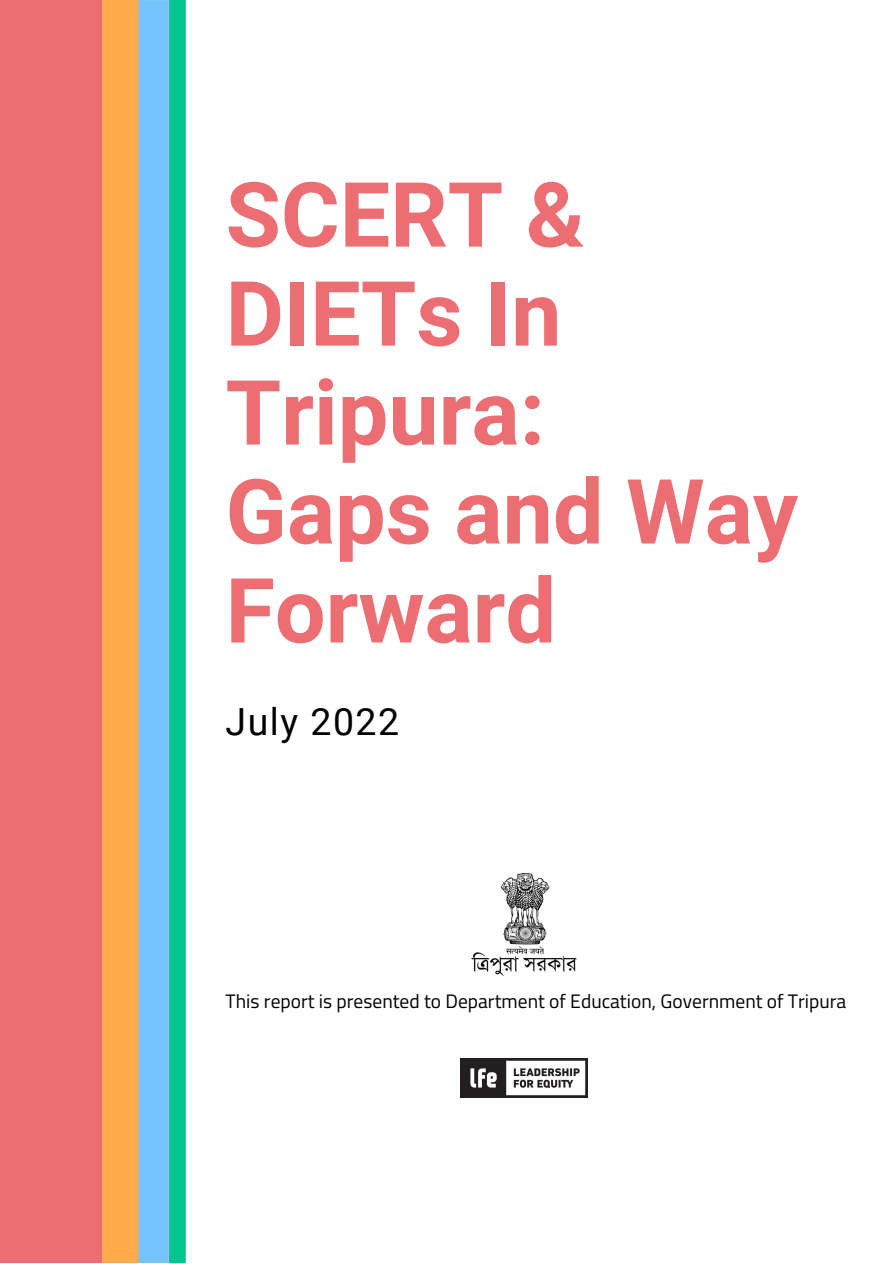
<style>
.page{position:relative;width:893px;height:1264px;background:#fff}
.page>*{position:absolute;margin:0;border:0;box-sizing:border-box;transform-origin:0 0}
.t1{font:700 89.85px/98.9px "Roboto";color:#ec6e73}
.t2{font:37.5px "Roboto";letter-spacing:.04em;color:#000}
.t3{font:19.5px "Titillium Web";color:#000}
</style>
<div class="page">
<div style="left:0;top:0;width:102px;height:1262px;background:#ec6e73"></div>
<div style="left:102px;top:0;width:43px;height:1262px;background:#ffab4c"></div>
<div style="left:169px;top:0;width:17px;height:1262px;background:#00c78e"></div>
<div style="left:138px;top:0;width:31px;height:1262px;background:#75c4ff"></div>
<img style="left:460px;top:1058px;width:127px;height:39px">
<img style="left:471px;top:873px;width:105px;height:102px">
<h1 class="t1" style="left:225px;top:166px;width:574px">SCERT &amp;<br>DIETs In<br>Tripura:<br>Gaps and Way<br>Forward</h1>
<h2 class="t2" style="left:225px;top:700px;width:175px">July 2022</h2>
<p class="t3" style="left:225px;top:985px;width:622px">This report is presented to Department of Education, Government of Tripura</p>
</div>
